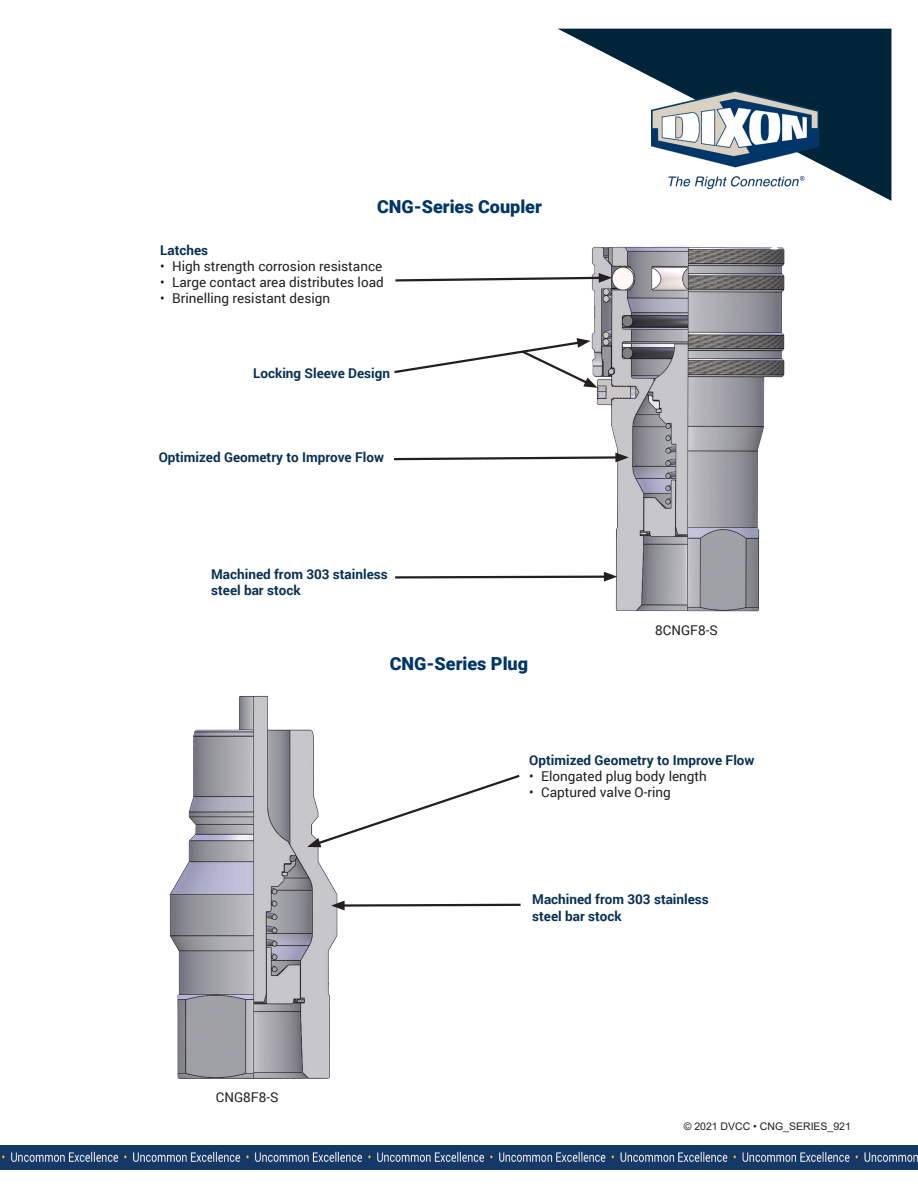
<style>
.page{position:relative;width:918px;height:1188px;background:#fff}
.page>*{position:absolute;margin:0;border:0;box-sizing:border-box;transform-origin:0 0}
._2020_Product_Name{font:900 18px "Roboto";color:#003667}
.t1{font:700 13.5px "Roboto";color:#093153}
.t2{font:13.5px "Roboto";color:#231f20}
.t3{font:10.5px "Arial";color:#231f20}
</style>
<div class="page">
<svg style="left:558px;top:29px;width:333px;height:172px;fill:#002539"></svg>
<img style="left:651px;top:91px;width:168px;height:98px">
<img style="left:0;top:1145px;width:502px;height:24px">
<img style="left:502px;top:1145px;width:416px;height:24px">
<img style="left:591px;top:246px;width:194px;height:366px">
<img style="left:169px;top:695px;width:176px;height:384px">
<svg style="left:395px;top:273px;width:217px;height:10px"></svg>
<svg style="left:394px;top:338px;width:204px;height:50px"></svg>
<svg style="left:394px;top:453px;width:235px;height:9px"></svg>
<svg style="left:395px;top:572px;width:222px;height:10px"></svg>
<svg style="left:307px;top:773px;width:213px;height:74px"></svg>
<svg style="left:331px;top:901px;width:190px;height:9px"></svg>
<p class="_2020_Product_Name" style="left:377px;top:194px;width:166px">CNG-Series Coupler</p>
<p class="t1" style="left:160px;top:240px;width:49px">Latches</p>
<p class="t2" style="left:160px;top:256px;width:224px">• High strength corrosion resistance</p>
<p class="t2" style="left:160px;top:273px;width:225px">• Large contact area distributes load</p>
<p class="t2" style="left:160px;top:289px;width:171px">• Brinelling resistant design</p>
<p class="t1" style="left:253px;top:364px;width:138px">Locking Sleeve Design</p>
<p class="t1" style="left:159px;top:448px;width:227px">Optimized Geometry to Improve Flow</p>
<p class="t1" style="left:211px;top:565px;width:178px">Machined from 303 stainless</p>
<p class="t1" style="left:211px;top:581px;width:91px">steel bar stock</p>
<p class="_2020_Product_Name" style="left:390px;top:651px;width:140px">CNG-Series Plug</p>
<p class="t2" style="left:655px;top:621px;width:64px">8CNGF8-S</p>
<p class="t1" style="left:529px;top:750px;width:227px">Optimized Geometry to Improve Flow</p>
<p class="t2" style="left:529px;top:766px;width:179px">• Elongated plug body length</p>
<p class="t2" style="left:529px;top:783px;width:143px">• Captured valve O-ring</p>
<p class="t2" style="left:216px;top:1088px;width:64px">CNG8F8-S</p>
<p class="t1" style="left:532px;top:890px;width:178px">Machined from 303 stainless</p>
<p class="t1" style="left:532px;top:906px;width:91px">steel bar stock</p>
<p class="t3" style="left:684px;top:1119px;width:169px">© 2021 DVCC • CNG_SERIES_921</p>
</div>
